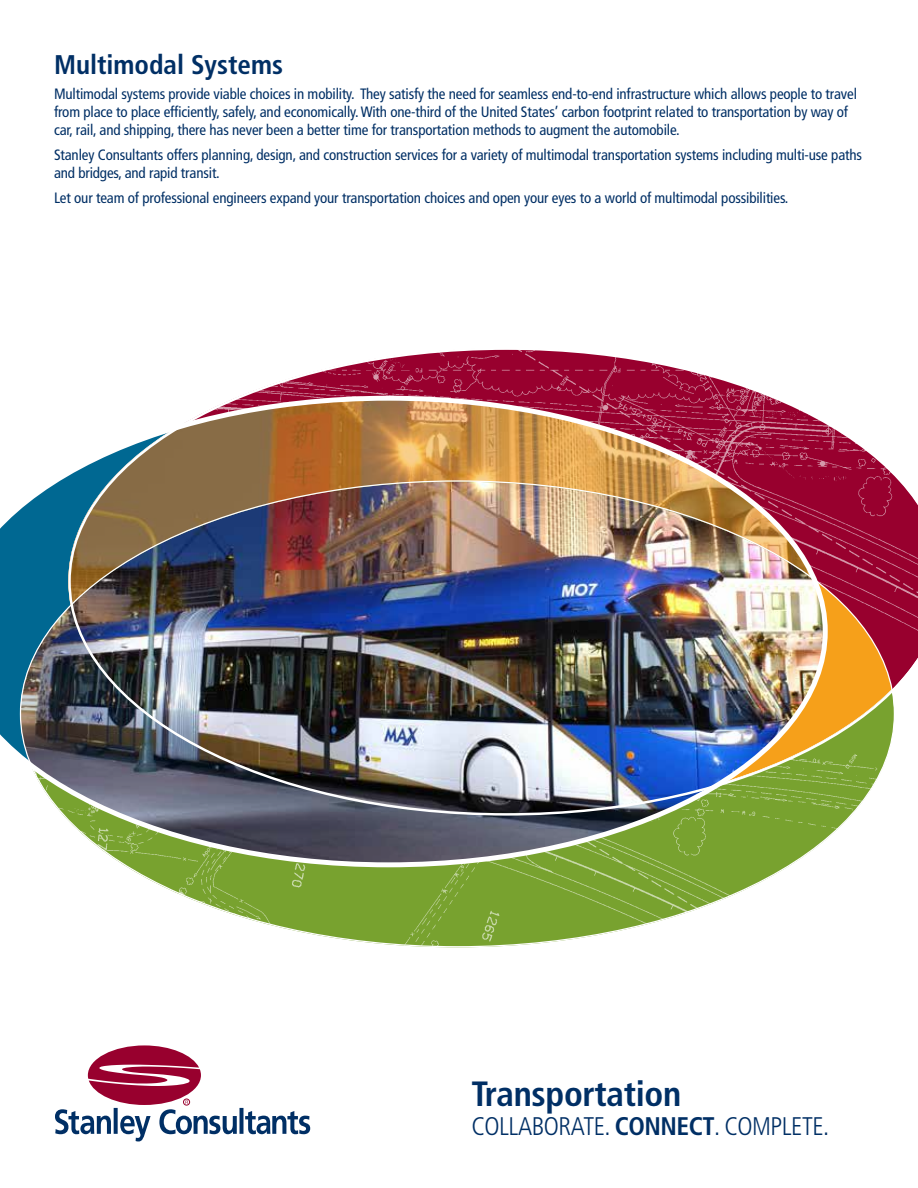
<style>
.page{position:relative;width:918px;height:1188px;background:#fff}
.page>*{position:absolute;margin:0;border:0;box-sizing:border-box;transform-origin:0 0}
.t1{font:700 condensed 35.1px "Frutiger";letter-spacing:-.01em;color:#002f65}
.t2{font:700 condensed 27px "Frutiger";color:#002f65}
.t3{font:300 condensed 25.5px "Frutiger";letter-spacing:-.02em;color:#002f65}
.t4{font:condensed 15px/18px "Frutiger";letter-spacing:-.01em;color:#002f65}
.s1{font-weight:700}
</style>
<div class="page">
<svg style="left:55px;top:1045px;width:255px;height:97px"></svg>
<div style="left:183px;top:1099px;width:7px;height:6px;border:1px solid #98002e;border-radius:50%"></div>
<img style="left:127px;top:816px;width:724px;height:131px">
<svg style="left:0;top:476px;width:828px;height:391px"></svg>
<img style="left:68px;top:349px;width:850px;height:467px">
<h2 class="t2" style="left:54px;top:49px;width:231px">Multimodal Systems</h2>
<p class="t4" style="left:54px;top:85px;width:805px">Multimodal systems provide viable choices in mobility. They satisfy the need for seamless end-to-end infrastructure which allows people to travel from place to place efficiently, safely, and economically. With one-third of the United States’ carbon footprint related to transportation by way of car, rail, and shipping, there has never been a better time for transportation methods to augment the automobile.</p>
<p class="t4" style="left:54px;top:146px;width:810px">Stanley Consultants offers planning, design, and construction services for a variety of multimodal transportation systems including multi-use paths and bridges, and rapid transit.</p>
<p class="t4" style="left:54px;top:188px;width:736px">Let our team of professional engineers expand your transportation choices and open your eyes to a world of multimodal possibilities.</p>
<h1 class="t1" style="left:471px;top:1073px;width:211px">Transportation</h1>
<h3 class="t3" style="left:471px;top:1112px;width:360px">COLLABORATE. <span class="s1">Connect</span>. COMPLETE.</h3>
</div>
